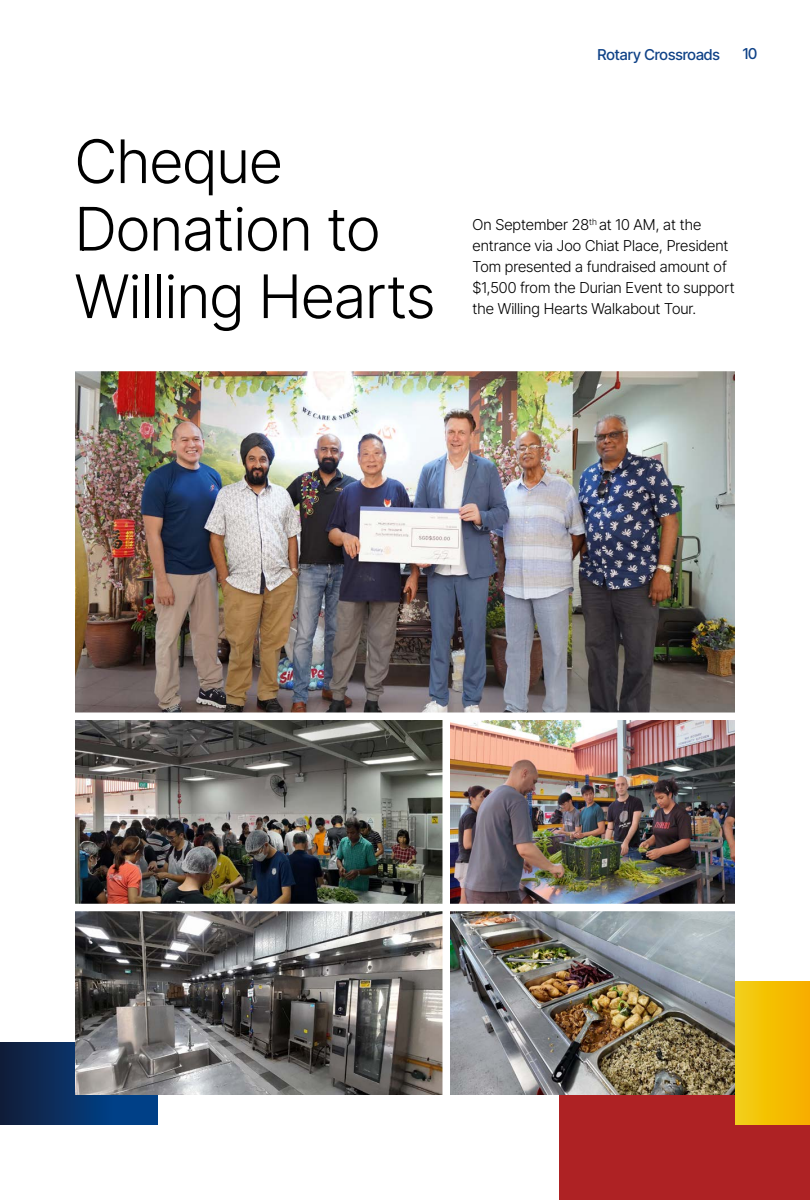
<style>
.page{position:relative;width:810px;height:1200px;background:#fff}
.page>*{position:absolute;margin:0;border:0;box-sizing:border-box;transform-origin:0 0}
.t1{font:300 60px/67.5px "Inter Tight";color:#000}
.t2{font:300 15px/21px "Inter Tight";color:#000}
.t3{font:500 15px "Inter Tight";color:#0f4287}
</style>
<div class="page">
<div style="left:560px;top:1072px;width:250px;height:128px;background:#ae2224"></div>
<div style="left:0;top:1042px;width:158px;height:83px;background:linear-gradient(to right,#121f3c,#004796)"></div>
<div style="left:735px;top:981px;width:75px;height:144px;background:linear-gradient(to right,#f2d114,#f7ad00)"></div>
<img style="left:75px;top:720px;width:367px;height:184px">
<img style="left:75px;top:911px;width:367px;height:184px">
<img style="left:450px;top:720px;width:285px;height:184px">
<img style="left:450px;top:911px;width:285px;height:184px">
<img style="left:75px;top:371px;width:660px;height:341px">
<h1 class="t1" style="left:75px;top:127px;width:361px">Cheque<br>Donation to<br>Willing Hearts</h1>
<p class="t3" style="left:598px;top:44px;width:124px">Rotary Crossroads</p>
<p class="t3" style="left:743px;top:43px;width:16px">10</p>
<p class="t2" style="left:472px;top:214px;width:264px">On September 28<sup>th</sup> at 10 AM, at the entrance via Joo Chiat Place, President Tom presented a fundraised amount of $1,500 from the Durian Event to support the Willing Hearts Walkabout Tour.</p>
</div>
